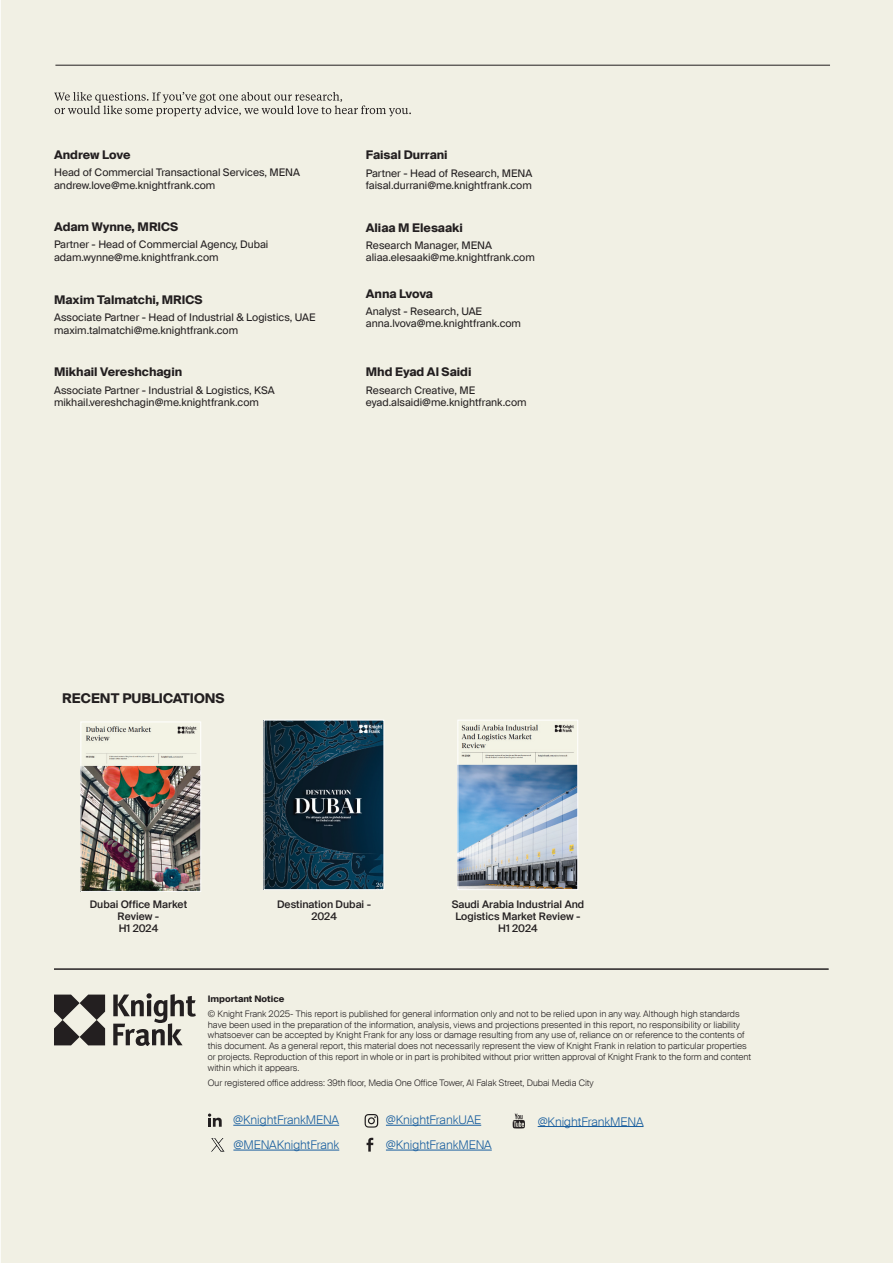
<style>
.page{position:relative;width:893px;height:1263px;background:#f1f0e4}
.page>*{position:absolute;margin:0;border:0;box-sizing:border-box;transform-origin:0 0}
.t1{font:700 13.5px "Suisse Intl";color:#231f20}
.t2{font:700 12px "Suisse Intl";color:#231f20}
.t3{font:300 12px "Suisse Intl";color:#175d9e}
.t4{font:700 12px "Suisse Intl";letter-spacing:-.02em;color:#231f20}
.t5{font:10.5px/12.6px "Suisse Intl";color:#231f20}
.t6{font:500 10.5px/12px "Suisse Intl";color:#231f20;text-align:center}
.t7{font:300 9px/10.8px "Suisse Intl";color:#231f20}
.t8{font:700 9px "Suisse Intl";color:#231f20}
</style>
<div class="page">
<img style="left:266px;top:722px;width:116px;height:166px">
<svg style="left:54px;top:92px;width:357px;height:24px"></svg>
<hr style="left:55px;top:65px;width:775px;height:1px;background:#231f20">
<svg style="left:54px;top:994px;width:51px;height:51px"></svg>
<svg style="left:113px;top:993px;width:83px;height:53px"></svg>
<hr style="left:54px;top:969px;width:775px;height:1px;background:#231f20">
<img style="left:83px;top:726px;width:116px;height:164px">
<div style="left:81px;top:722px;width:120px;height:170px;border:1px solid #fff"></div>
<img style="left:460px;top:724px;width:116px;height:164px">
<div style="left:458px;top:720px;width:120px;height:170px;border:1px solid #fff"></div>
<hr style="left:386px;top:1150px;width:106px;height:1px;background:#175d9e">
<hr style="left:386px;top:1125px;width:95px;height:1px;background:#175d9e">
<hr style="left:233px;top:1125px;width:106px;height:1px;background:#175d9e">
<svg style="left:208px;top:1113px;width:14px;height:14px"></svg>
<hr style="left:538px;top:1126px;width:106px;height:1px;background:#175d9e">
<svg style="left:513px;top:1114px;width:12px;height:14px"></svg>
<svg style="left:367px;top:1138px;width:6px;height:13px"></svg>
<svg style="left:365px;top:1114px;width:13px;height:13px"></svg>
<hr style="left:233px;top:1150px;width:106px;height:1px;background:#175d9e">
<img style="left:211px;top:1138px;width:13px;height:13px">
<hr style="left:0;top:0;width:1px;height:1263px;background:#fff">
<h2 class="t2" style="left:54px;top:148px;width:78px">Andrew Love</h2>
<p class="t5" style="left:54px;top:166px;width:248px">Head of Commercial Transactional Services, MENA andrew.love@me.knightfrank.com</p>
<h2 class="t2" style="left:54px;top:220px;width:126px">Adam Wynne, MRICS</h2>
<p class="t5" style="left:54px;top:239px;width:216px">Partner - Head of Commercial Agency, Dubai adam.wynne@me.knightfrank.com</p>
<h2 class="t2" style="left:54px;top:293px;width:150px">Maxim Talmatchi, MRICS</h2>
<p class="t5" style="left:54px;top:311px;width:263px">Associate Partner - Head of Industrial &amp; Logistics, UAE maxim.talmatchi@me.knightfrank.com</p>
<h2 class="t2" style="left:54px;top:365px;width:130px">Mikhail Vereshchagin</h2>
<p class="t5" style="left:54px;top:384px;width:222px">Associate Partner - Industrial &amp; Logistics, KSA mikhail.vereshchagin@me.knightfrank.com</p>
<h2 class="t2" style="left:366px;top:148px;width:83px">Faisal Durrani</h2>
<p class="t5" style="left:366px;top:167px;width:168px">Partner - Head of Research, MENA faisal.durrani@me.knightfrank.com</p>
<h2 class="t2" style="left:366px;top:221px;width:99px">Aliaa M Elesaaki</h2>
<p class="t5" style="left:366px;top:239px;width:170px">Research Manager, MENA aliaa.elesaaki@me.knightfrank.com</p>
<h2 class="t4" style="left:366px;top:287px;width:69px">Anna Lvova</h2>
<p class="t5" style="left:366px;top:305px;width:157px">Analyst - Research, UAE anna.lvova@me.knightfrank.com</p>
<h2 class="t2" style="left:366px;top:365px;width:107px">Mhd Eyad Al Saidi</h2>
<p class="t5" style="left:366px;top:384px;width:162px">Research Creative, ME eyad.alsaidi@me.knightfrank.com</p>
<h1 class="t1" style="left:62px;top:691px;width:164px">RECENT PUBLICATIONS</h1>
<p class="t6" style="left:90px;top:898px;width:99px">Dubai Office Market<br>Review -<br>H1 2024</p>
<p class="t6" style="left:277px;top:898px;width:96px">Destination Dubai -<br>2024</p>
<p class="t6" style="left:452px;top:898px;width:134px">Saudi Arabia Industrial And<br>Logistics Market Review -<br>H1 2024</p>
<p class="t8" style="left:208px;top:993px;width:78px">Important Notice</p>
<p class="t7" style="left:208px;top:1008px;width:545px">© Knight Frank 2025- This report is published for general information only and not to be relied upon in any way. Although high standards have been used in the preparation of the information, analysis, views and projections presented in this report, no responsibility or liability whatsoever can be accepted by Knight Frank for any loss or damage resulting from any use of, reliance on or reference to the contents of this document. As a general report, this material does not necessarily represent the view of Knight Frank in relation to particular properties or projects. Reproduction of this report in whole or in part is prohibited without prior written approval of Knight Frank to the form and content within which it appears.</p>
<p class="t7" style="left:208px;top:1077px;width:387px">Our registered office address: 39th floor, Media One Office Tower, Al Falak Street, Dubai Media City</p>
<h2 class="t3" style="left:233px;top:1113px;width:107px">@KnightFrankMENA</h2>
<h2 class="t3" style="left:386px;top:1113px;width:97px">@KnightFrankUAE</h2>
<h2 class="t3" style="left:538px;top:1114px;width:107px">@KnightFrankMENA</h2>
<h2 class="t3" style="left:233px;top:1138px;width:107px">@MENAKnightFrank</h2>
<h2 class="t3" style="left:386px;top:1138px;width:107px">@KnightFrankMENA</h2>
</div>
